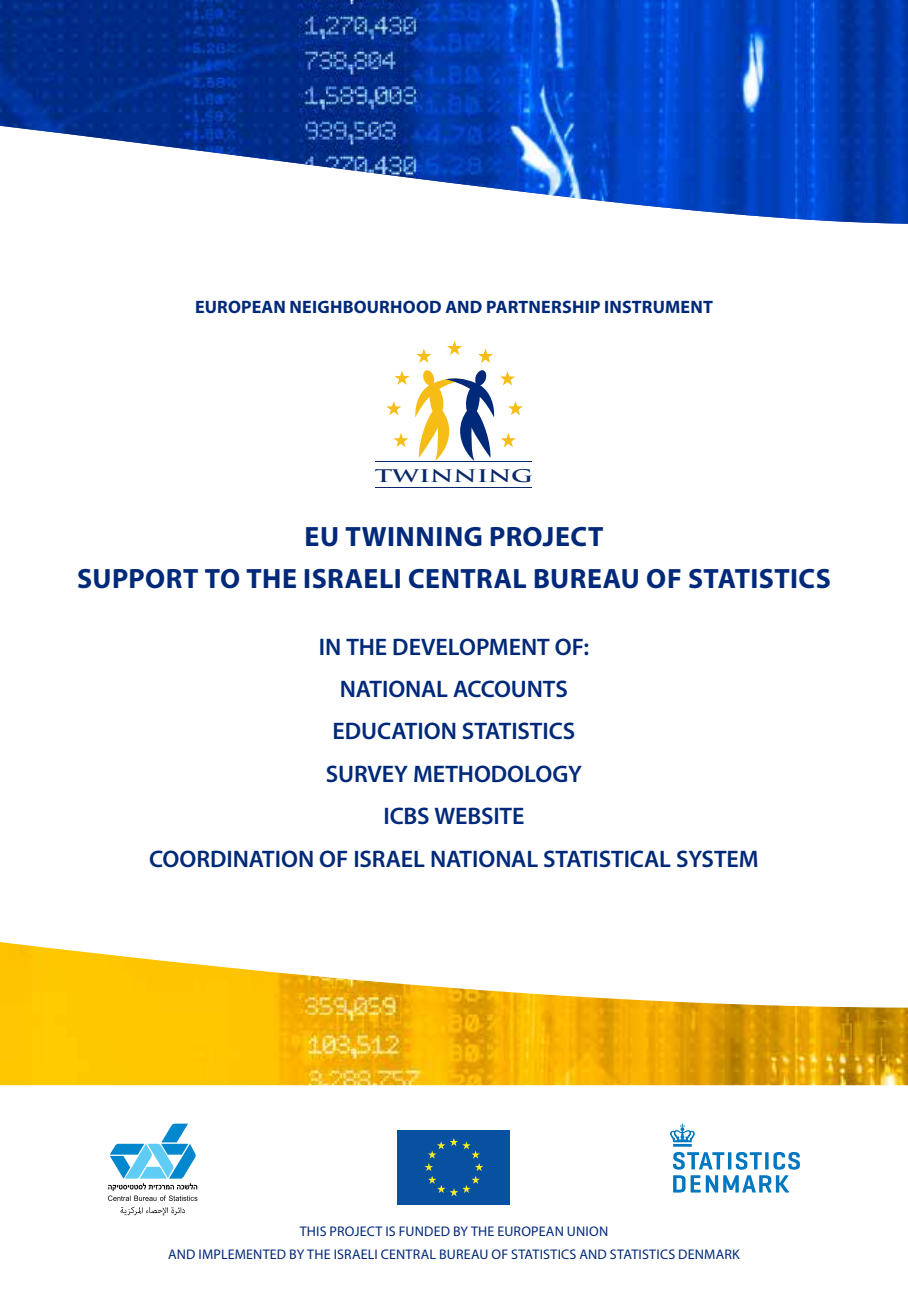
<style>
.page{position:relative;width:908px;height:1304px;background:#fff}
.page>*{position:absolute;margin:0;border:0;box-sizing:border-box;transform-origin:0 0}
.t1{font:700 28px "Myriad Pro";letter-spacing:.015em;color:#002979}
.t2{font:600 24px/42.4px "Myriad Pro";letter-spacing:-.005em;color:#002979;text-align:center}
.t3{font:700 18px "Myriad Pro";letter-spacing:.01em;color:#002979}
.t4{font:700 17px "Trajan Pro";color:#092867;scale:1.45 1}
.t5{font:14px "Myriad Pro";letter-spacing:.015em;color:#002979}
</style>
<div class="page">
<svg style="left:416px;top:349px;width:15px;height:14px"></svg>
<svg style="left:447px;top:341px;width:15px;height:14px"></svg>
<svg style="left:478px;top:349px;width:15px;height:14px"></svg>
<hr style="left:375px;top:487px;width:156px;height:1px;background:#092867">
<hr style="left:375px;top:461px;width:156px;height:1px;background:#092867">
<svg style="left:386px;top:370px;width:137px;height:91px"></svg>
<div style="left:398px;top:1130px;width:112px;height:74px;background:#0751a0"></div>
<svg style="left:425px;top:1138px;width:58px;height:58px"></svg>
<svg style="left:673px;top:1152px;width:126px;height:40px"></svg>
<svg style="left:764px;top:1152px;width:4px;height:17px"></svg>
<svg style="left:670px;top:1124px;width:25px;height:18px"></svg>
<hr style="left:672px;top:1144px;width:19px;height:3px;background:#0077c1">
<svg style="left:120px;top:1207px;width:65px;height:9px"></svg>
<svg style="left:108px;top:1124px;width:90px;height:77px"></svg>
<img style="left:0;top:0;width:907px;height:224px">
<img style="left:0;top:942px;width:907px;height:143px">
<p class="t3" style="left:195px;top:296px;width:519px">EUROPEAN NEIGHBOURHOOD AND PARTNERSHIP INSTRUMENT</p>
<p class="t4" style="left:374px;top:465px;width:111px">TWINNING</p>
<p class="t1" style="left:304px;top:518px;width:98px">EU TWINNIN</p>
<p class="t1" style="left:463px;top:518px;width:141px">G PROJECT</p>
<p class="t1" style="left:77px;top:560px;width:34px">SUPPORT</p>
<p class="t1" style="left:204px;top:560px;width:60px">TO THE</p>
<p class="t1" style="left:303px;top:560px;width:26px">ISRAE</p>
<p class="t1" style="left:379px;top:560px;width:64px">LI CENTRA</p>
<p class="t1" style="left:512px;top:560px;width:56px">L BUREAU</p>
<p class="t1" style="left:646px;top:560px;width:73px">OF STATISTICS</p>
<p class="t2" style="left:149px;top:625px;width:610px">IN THE DEVELOPMENT OF:<br>NATIONAL ACCOUNTS<br>EDUCATION STATISTICS<br>SURVEY METHODOLOGY<br>ICBS WEBSITE<br>COORDINATION OF ISRAEL NATIONAL STATISTICAL SYSTEM</p>
<p class="t5" style="left:299px;top:1223px;width:310px">THIS PROJECT IS FUNDED BY THE EUROPEAN UNION</p>
<p class="t5" style="left:168px;top:1245px;width:573px">AND IMPLEMENTED BY THE ISRAELI CENTRAL BUREAU OF STATISTICS AND STATISTICS DENMARK</p>
</div>
